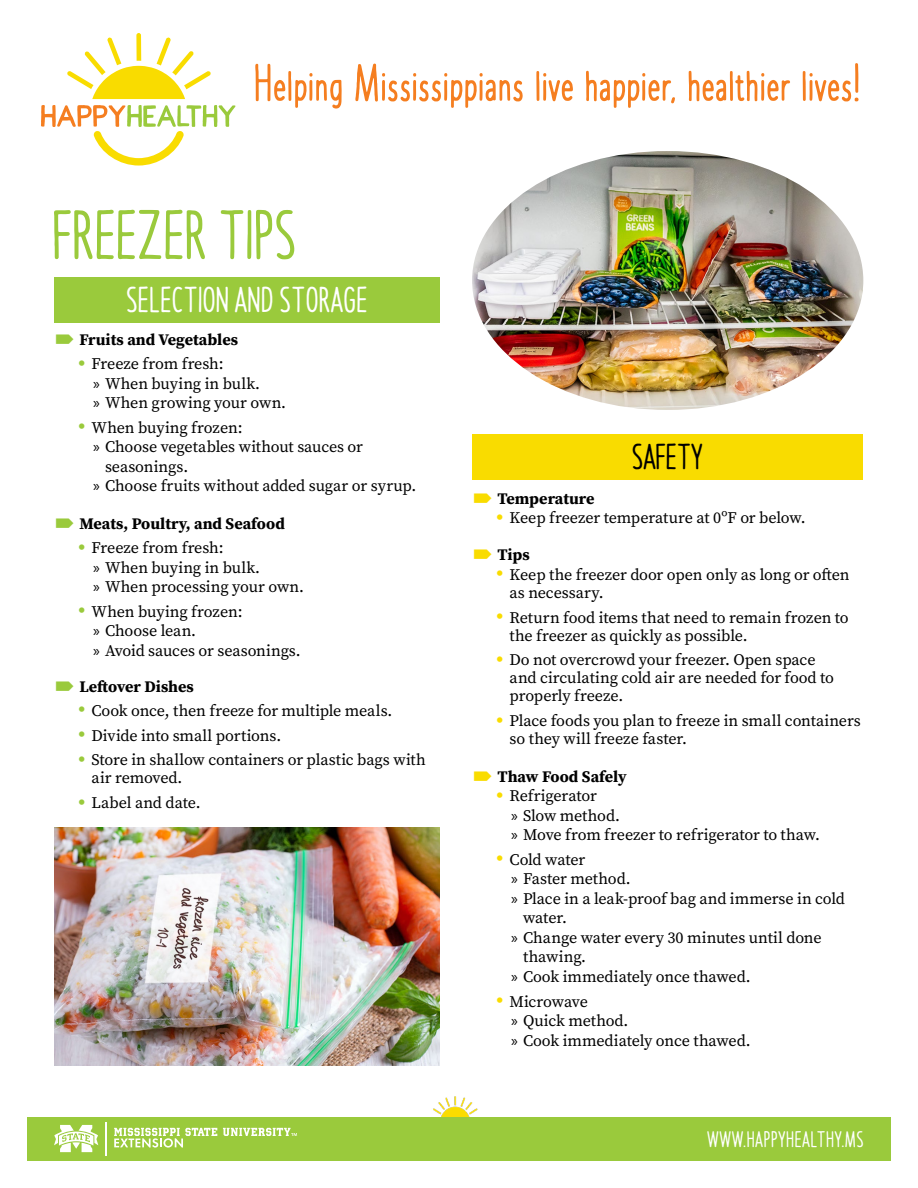
<style>
.page{position:relative;width:918px;height:1188px;background:#fff}
.page>*{position:absolute;margin:0;border:0;box-sizing:border-box;transform-origin:0 0}
.Title_H1{font:700 69px "Jovial Sans";color:#9aca3c}
.tagline{font:700 52.8px "Jovial Sans";letter-spacing:.01em;color:#f57e20}
.Heading_H2{font:700 36px "Jovial Sans";letter-spacing:.01em;color:#fff}
.Heading_H2-2{font:700 36px "Jovial Sans";letter-spacing:.01em;color:#000}
.t1{font:700 22.5px "Jovial Sans";letter-spacing:.035em;color:#fff}
.t2{font:16.2px/18px "Source Serif Pro";letter-spacing:-.01em;color:#000}
.t3{font:700 16.2px "Source Serif Pro";color:#000}
.s1{font-size:24px;color:#9aca3c}
.s2{font-family:"Myriad Pro"}
.s3{font-size:24px;color:#f9dc00}
</style>
<div class="page">
<div style="left:54px;top:277px;width:386px;height:46px;background:#9aca3c"></div>
<svg style="left:67px;top:33px;width:144px;height:66px"></svg>
<svg style="left:41px;top:105px;width:194px;height:61px"></svg>
<img style="left:472px;top:151px;width:391px;height:259px">
<div style="left:472px;top:434px;width:390px;height:46px;background:#f9dc00"></div>
<img style="left:54px;top:827px;width:386px;height:238px">
<div style="left:27px;top:1117px;width:864px;height:43px;background:#9aca3c"></div>
<svg style="left:54px;top:1125px;width:44px;height:27px"></svg>
<svg style="left:114px;top:1128px;width:103px;height:20px"></svg>
<hr style="left:106px;top:1122px;width:1px;height:33px;background:#fff">
<svg style="left:223px;top:1128px;width:74px;height:8px"></svg>
<img style="left:433px;top:1097px;width:45px;height:20px">
<p class="tagline" style="left:254px;top:55px;width:608px">Helping Mississippians live happier, healthier lives!</p>
<h1 class="Title_H1" style="left:54px;top:199px;width:244px">FREEZER TIPS</h1>
<p class="Heading_H2" style="left:126px;top:280px;width:243px">SELECTION AND STORAGE</p>
<p class="t3" style="left:80px;top:329px;width:160px">Fruits and Vegetables</p>
<p class="t2" style="left:78px;top:355px;width:147px"><span class="s1">•</span> Freeze from fresh:</p>
<p class="t2" style="left:93px;top:374px;width:169px"><span class="s2">»</span> When buying in bulk.</p>
<p class="t2" style="left:93px;top:394px;width:195px"><span class="s2">»</span> When growing your own.</p>
<p class="t2" style="left:78px;top:418px;width:166px"><span class="s1">•</span> When buying frozen:</p>
<p class="t2" style="left:105px;top:437px;width:260px;line-height:19.5px;text-indent:-12px"><span class="s2">»</span> Choose vegetables without sauces or seasonings.</p>
<p class="t2" style="left:93px;top:477px;width:325px"><span class="s2">»</span> Choose fruits without added sugar or syrup.</p>
<p class="t3" style="left:498px;top:487px;width:98px">Temperature</p>
<p class="Heading_H2-2" style="left:632px;top:438px;width:72px">SAFETY</p>
<p class="t3" style="left:80px;top:513px;width:207px">Meats, Poultry, and Seafood</p>
<p class="t2" style="left:496px;top:509px;width:311px"><span class="s3">•</span> Keep freezer temperature at 0ºF or below.</p>
<p class="t2" style="left:78px;top:539px;width:147px"><span class="s1">•</span> Freeze from fresh:</p>
<p class="t2" style="left:93px;top:558px;width:169px"><span class="s2">»</span> When buying in bulk.</p>
<p class="t2" style="left:93px;top:578px;width:213px"><span class="s2">»</span> When processing your own.</p>
<p class="t2" style="left:78px;top:602px;width:166px"><span class="s1">•</span> When buying frozen:</p>
<p class="t2" style="left:93px;top:622px;width:105px"><span class="s2">»</span> Choose lean.</p>
<p class="t2" style="left:93px;top:641px;width:209px"><span class="s2">»</span> Avoid sauces or seasonings.</p>
<p class="t3" style="left:80px;top:675px;width:116px">Leftover Dishes</p>
<p class="t2" style="left:78px;top:702px;width:316px"><span class="s1">•</span> Cook once, then freeze for multiple meals.</p>
<p class="t2" style="left:78px;top:726px;width:205px"><span class="s1">•</span> Divide into small portions.</p>
<p class="t2" style="left:92px;top:751px;width:336px;text-indent:-14px"><span class="s1">•</span> Store in shallow containers or plastic bags with air removed.</p>
<p class="t2" style="left:78px;top:794px;width:124px"><span class="s1">•</span> Label and date.</p>
<p class="t3" style="left:498px;top:544px;width:34px">Tips</p>
<p class="t2" style="left:510px;top:565px;width:342px;text-indent:-14px"><span class="s3">•</span> Keep the freezer door open only as long or often as necessary.</p>
<p class="t2" style="left:510px;top:608px;width:341px;text-indent:-14px"><span class="s3">•</span> Return food items that need to remain frozen to the freezer as quickly as possible.</p>
<p class="t2" style="left:510px;top:651px;width:326px;text-indent:-14px"><span class="s3">•</span> Do not overcrowd your freezer. Open space and circulating cold air are needed for food to properly freeze.</p>
<p class="t2" style="left:510px;top:712px;width:353px;text-indent:-14px"><span class="s3">•</span> Place foods you plan to freeze in small containers so they will freeze faster.</p>
<p class="t3" style="left:498px;top:765px;width:131px">Thaw Food Safely</p>
<p class="t2" style="left:496px;top:787px;width:102px"><span class="s3">•</span> Refrigerator</p>
<p class="t2" style="left:511px;top:806px;width:110px"><span class="s2">»</span> Slow method.</p>
<p class="t2" style="left:511px;top:826px;width:310px"><span class="s2">»</span> Move from freezer to refrigerator to thaw.</p>
<p class="t2" style="left:496px;top:850px;width:91px"><span class="s3">•</span> Cold water</p>
<p class="t2" style="left:511px;top:870px;width:121px"><span class="s2">»</span> Faster method.</p>
<p class="t2" style="left:523px;top:889px;width:324px;line-height:19.5px;text-indent:-12px"><span class="s2">»</span> Place in a leak-proof bag and immerse in cold water.</p>
<p class="t2" style="left:523px;top:928px;width:300px;line-height:19.5px;text-indent:-12px"><span class="s2">»</span> Change water every 30 minutes until done thawing.</p>
<p class="t2" style="left:511px;top:967px;width:241px"><span class="s2">»</span> Cook immediately once thawed.</p>
<p class="t2" style="left:496px;top:992px;width:93px"><span class="s3">•</span> Microwave</p>
<p class="t2" style="left:511px;top:1012px;width:119px"><span class="s2">»</span> Quick method.</p>
<p class="t2" style="left:511px;top:1031px;width:241px"><span class="s2">»</span> Cook immediately once thawed.</p>
<p class="t1" style="left:708px;top:1127px;width:158px">WWW.HAPPYHEALTHY.MS</p>
</div>
